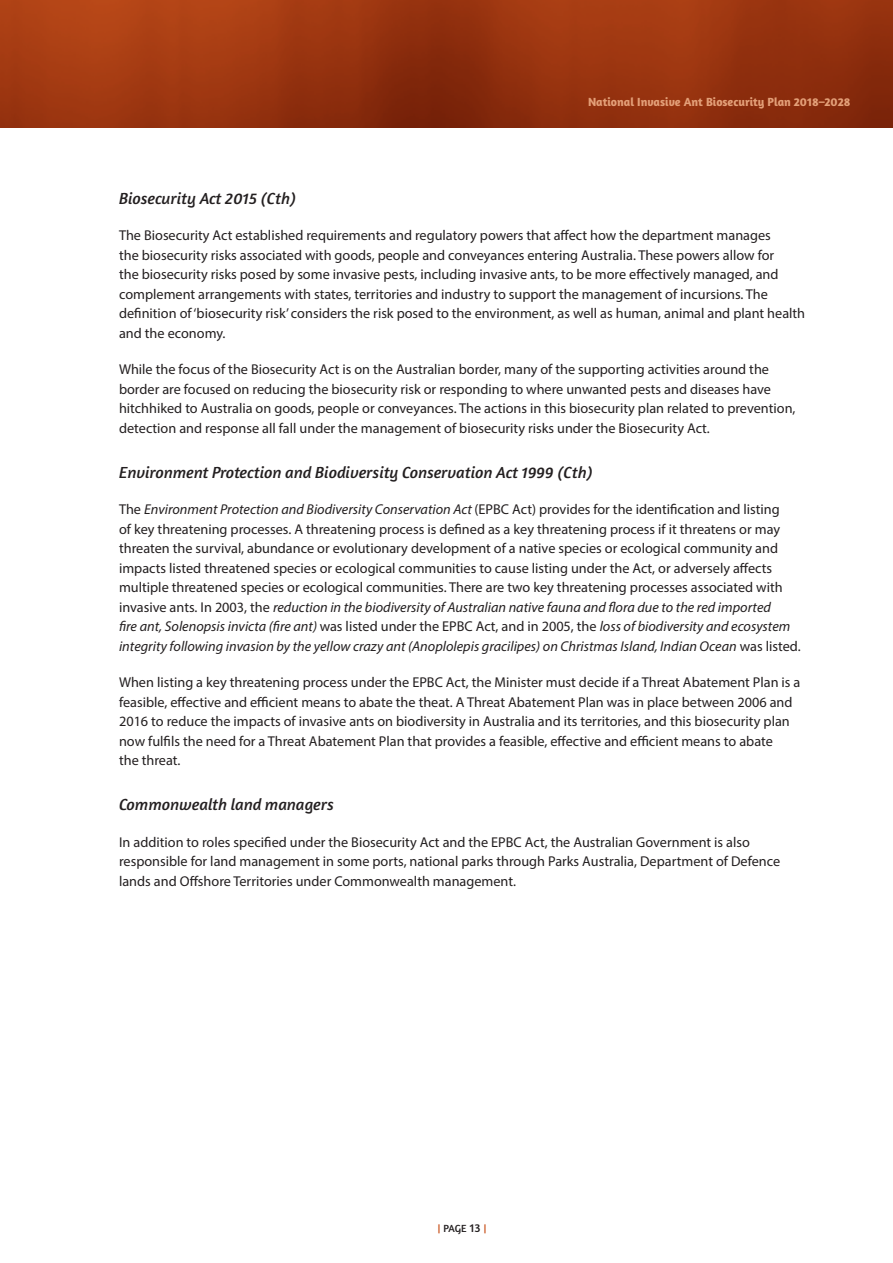
<style>
.page{position:relative;width:893px;height:1263px;background:#fff}
.page>*{position:absolute;margin:0;border:0;box-sizing:border-box;transform-origin:0 0}
.Subhead_3{font:italic 16.5px "Amaranth";color:#231f20}
.Text{font:14.25px/19.5px "Myriad Pro";color:#231f20}
.t1{font:700 12px "Amaranth";color:#e39f78}
.t2{font:10.5px "Amaranth";color:#231f20}
.s1{font-style:italic}
.s2{color:#c8531d}
.s3{font-size:12px}
</style>
<div class="page">
<img style="left:0;top:0;width:893px;height:128px">
<p class="t1" style="left:588px;top:95px;width:264px">National Invasive Ant Biosecurity Plan 2018–2028</p>
<p class="Subhead_3" style="left:119px;top:189px;width:178px">Biosecurity Act 2015 (Cth)</p>
<p class="Text" style="left:119px;top:225px;width:688px">The Biosecurity Act established requirements and regulatory powers that affect how the department manages<br>the biosecurity risks associated with goods, people and conveyances entering Australia. These powers allow for<br>the biosecurity risks posed by some invasive pests, including invasive ants, to be more effectively managed, and complement arrangements with states, territories and industry to support the management of incursions. The definition of ‘biosecurity risk’ considers the risk posed to the environment, as well as human, animal and plant health and the economy.</p>
<p class="Text" style="left:119px;top:359px;width:678px">While the focus of the Biosecurity Act is on the Australian border, many of the supporting activities around the border are focused on reducing the biosecurity risk or responding to where unwanted pests and diseases have hitchhiked to Australia on goods, people or conveyances. The actions in this biosecurity plan related to prevention, detection and response all fall under the management of biosecurity risks under the Biosecurity Act.</p>
<p class="Subhead_3" style="left:119px;top:463px;width:475px">Environment Protection and Biodiversity Conservation Act 1999 (Cth)</p>
<p class="Text" style="left:119px;top:499px;width:683px">The <span class="s1">Environment Protection and Biodiversity Conservation Act</span> (EPBC Act) provides for the identification and listing<br>of key threatening processes. A threatening process is defined as a key threatening process if it threatens or may threaten the survival, abundance or evolutionary development of a native species or ecological community and impacts listed threatened species or ecological communities to cause listing under the Act, or adversely affects multiple threatened species or ecological communities. There are two key threatening processes associated with invasive ants. In 2003, the <span class="s1">reduction in the biodiversity of Australian native fauna and flora due to the red imported<br>fire ant, Solenopsis invicta (fire ant)</span> was listed under the EPBC Act, and in 2005, the <span class="s1">loss of biodiversity and ecosystem integrity following invasion by the yellow crazy ant (Anoplolepis gracilipes) on Christmas Island, Indian Ocean</span> was listed.</p>
<p class="Text" style="left:119px;top:673px;width:683px">When listing a key threatening process under the EPBC Act, the Minister must decide if a Threat Abatement Plan is a feasible, effective and efficient means to abate the theat. A Threat Abatement Plan was in place between 2006 and 2016 to reduce the impacts of invasive ants on biodiversity in Australia and its territories, and this biosecurity plan now fulfils the need for a Threat Abatement Plan that provides a feasible, effective and efficient means to abate<br>the threat.</p>
<p class="Subhead_3" style="left:119px;top:795px;width:216px">Commonwealth land managers</p>
<p class="Text" style="left:119px;top:832px;width:663px">In addition to roles specified under the Biosecurity Act and the EPBC Act, the Australian Government is also responsible for land management in some ports, national parks through Parks Australia, Department of Defence lands and Offshore Territories under Commonwealth management.</p>
<p class="t2" style="left:437px;top:1222px;width:51px"><span class="s2">|</span> PAGE <span class="s3">13</span> <span class="s2">|</span></p>
</div>
